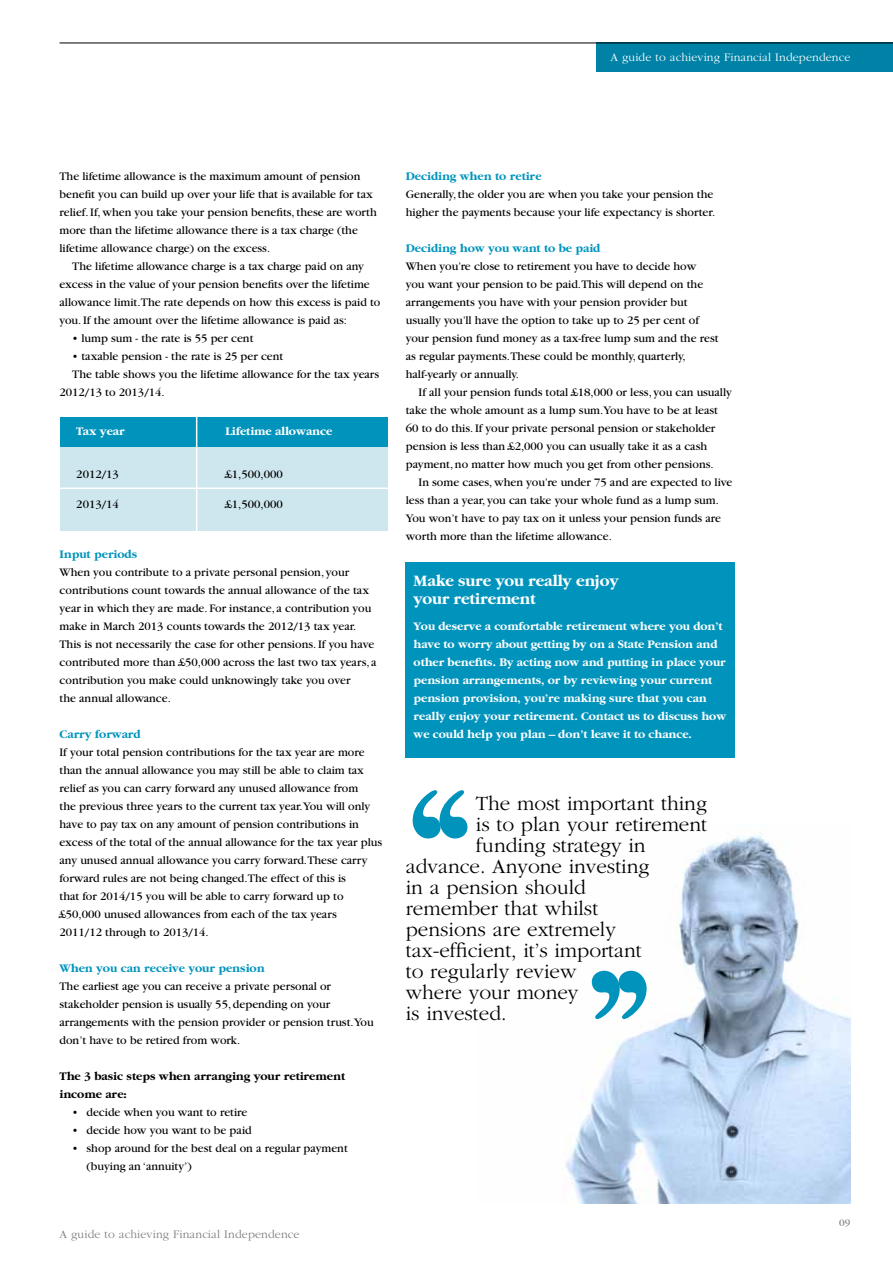
<style>
.page{position:relative;width:893px;height:1263px;background:#fff}
.page>*{position:absolute;margin:0;border:0;box-sizing:border-box;transform-origin:0 0}
.t1{font:300 21px "Garamond";color:#000}
.t2{font:700 16.5px/18px "Garamond";letter-spacing:-.01em;color:#fff}
.t3{font:12px/18px "Garamond";color:#000}
.t4{font:700 12px/18px "Garamond";color:#fff}
.t5{font:700 12px "Garamond";color:#0094bc}
.t6{font:700 12px/18px "Garamond";color:#000}
.t7{font:300 12px "Garamond";letter-spacing:.01em;color:#7a7e7a}
.t8{font:300 12px "Garamond";letter-spacing:.01em;color:#fff}
.t9{font:10.5px "Garamond";color:#7a7e7a}
</style>
<div class="page">
<div style="left:597px;top:43px;width:296px;height:29px;background:#0082a7"></div>
<hr style="left:60px;top:43px;width:833px;height:1px;background:#000">
<img style="left:565px;top:833px;width:285px;height:370px">
<div style="left:406px;top:562px;width:329px;height:195px;background:#0094bc"></div>
<div style="left:60px;top:419px;width:328px;height:112px;background:#cee7ef"></div>
<div style="left:60px;top:417px;width:328px;height:29px;background:#0094bc"></div>
<hr style="left:196px;top:415px;width:1px;height:119px;background:#fff">
<svg style="left:413px;top:790px;width:54px;height:48px"></svg>
<svg style="left:592px;top:971px;width:55px;height:48px"></svg>
<hr style="left:38px;top:487px;width:359px;height:2px;background:#fff">
<p class="t8" style="left:610px;top:51px;width:242px">A guide to achieving Financial Independence</p>
<p class="t3" style="left:60px;top:167px;width:319px">The lifetime allowance is the maximum amount of pension benefit you can build up over your life that is available for tax relief. If, when you take your pension benefits, these are worth more than the lifetime allowance there is a tax charge (the lifetime allowance charge) on the excess.</p>
<p class="t3" style="left:60px;top:257px;width:322px;text-indent:13px">The lifetime allowance charge is a tax charge paid on any excess in the value of your pension benefits over the lifetime allowance limit.The rate depends on how this excess is paid to you. If the amount over the lifetime allowance is paid as:</p>
<p class="t3" style="left:72px;top:329px;width:183px">• lump sum - the rate is 55 per cent</p>
<p class="t3" style="left:72px;top:347px;width:213px">• taxable pension - the rate is 25 per cent</p>
<p class="t3" style="left:72px;top:365px;width:309px">The table shows you the lifetime allowance for the tax years</p>
<p class="t3" style="left:60px;top:383px;width:107px">2012/13 to 2013/14.</p>
<p class="t4" style="left:76px;top:422px;width:50px">Tax year</p>
<p class="t4" style="left:225px;top:422px;width:109px">Lifetime allowance</p>
<p class="t3" style="left:76px;top:465px;width:44px">2012/13</p>
<p class="t3" style="left:226px;top:465px;width:59px">£1,500,000</p>
<p class="t3" style="left:76px;top:495px;width:44px">2013/14</p>
<p class="t3" style="left:226px;top:495px;width:59px">£1,500,000</p>
<p class="t5" style="left:60px;top:548px;width:79px">Input periods</p>
<p class="t3" style="left:60px;top:563px;width:319px">When you contribute to a private personal pension, your contributions count towards the annual allowance of the tax year in which they are made. For instance, a contribution you make in March 2013 counts towards the 2012/13 tax year.<br>This is not necessarily the case for other pensions. If you have contributed more than £50,000 across the last two tax years, a contribution you make could unknowingly take you over<br>the annual allowance.</p>
<p class="t5" style="left:60px;top:728px;width:83px">Carry forward</p>
<p class="t3" style="left:60px;top:743px;width:324px">If your total pension contributions for the tax year are more than the annual allowance you may still be able to claim tax relief as you can carry forward any unused allowance from<br>the previous three years to the current tax year.You will only have to pay tax on any amount of pension contributions in excess of the total of the annual allowance for the tax year plus any unused annual allowance you carry forward.These carry forward rules are not being changed.The effect of this is<br>that for 2014/15 you will be able to carry forward up to £50,000 unused allowances from each of the tax years 2011/12 through to 2013/14.</p>
<p class="t5" style="left:60px;top:962px;width:207px">When you can receive your pension</p>
<p class="t3" style="left:60px;top:977px;width:316px">The earliest age you can receive a private personal or stakeholder pension is usually 55, depending on your arrangements with the pension provider or pension trust.You don’t have to be retired from work.</p>
<p class="t6" style="left:60px;top:1067px;width:287px">The 3 basic steps when arranging your retirement income are:</p>
<p class="t3" style="left:72px;top:1103px;width:177px">• decide when you want to retire</p>
<p class="t3" style="left:72px;top:1121px;width:181px">• decide how you want to be paid</p>
<p class="t3" style="left:87px;top:1139px;width:263px;text-indent:-14px">• shop around for the best deal on a regular payment (buying an ‘annuity’)</p>
<p class="t7" style="left:60px;top:1228px;width:242px">A guide to achieving Financial Independence</p>
<p class="t5" style="left:406px;top:170px;width:137px">Deciding when to retire</p>
<p class="t3" style="left:406px;top:185px;width:311px">Generally, the older you are when you take your pension the higher the payments because your life expectancy is shorter.</p>
<p class="t5" style="left:406px;top:242px;width:196px">Deciding how you want to be paid</p>
<p class="t3" style="left:406px;top:257px;width:314px">When you’re close to retirement you have to decide how<br>you want your pension to be paid.This will depend on the arrangements you have with your pension provider but usually you’ll have the option to take up to 25 per cent of your pension fund money as a tax-free lump sum and the rest as regular payments.These could be monthly, quarterly, half-yearly or annually.</p>
<p class="t3" style="left:406px;top:383px;width:327px;text-indent:13px">If all your pension funds total £18,000 or less, you can usually take the whole amount as a lump sum.You have to be at least 60 to do this. If your private personal pension or stakeholder pension is less than £2,000 you can usually take it as a cash payment, no matter how much you get from other pensions.</p>
<p class="t3" style="left:406px;top:473px;width:328px;text-indent:13px">In some cases, when you’re under 75 and are expected to live less than a year, you can take your whole fund as a lump sum.<br>You won’t have to pay tax on it unless your pension funds are worth more than the lifetime allowance.</p>
<h2 class="t2" style="left:414px;top:572px;width:206px">Make sure you really enjoy your retirement</h2>
<p class="t4" style="left:414px;top:617px;width:314px">You deserve a comfortable retirement where you don’t have to worry about getting by on a State Pension and other benefits. By acting now and putting in place your pension arrangements, or by reviewing your current pension provision, you’re making sure that you can really enjoy your retirement. Contact us to discuss how we could help you plan – don’t leave it to chance.</p>
<h1 class="t1" style="left:476px;top:792px;width:232px">The most important thing</h1>
<h1 class="t1" style="left:476px;top:813px;width:233px">is to plan your retirement</h1>
<h1 class="t1" style="left:476px;top:834px;width:171px">funding strategy in</h1>
<h1 class="t1" style="left:406px;top:855px;width:245px">advance. Anyone investing</h1>
<h1 class="t1" style="left:406px;top:876px;width:182px">in a pension should</h1>
<h1 class="t1" style="left:406px;top:897px;width:194px">remember that whilst</h1>
<h1 class="t1" style="left:406px;top:918px;width:212px">pensions are extremely</h1>
<h1 class="t1" style="left:406px;top:939px;width:238px">tax-efficient, it’s important</h1>
<h1 class="t1" style="left:406px;top:960px;width:172px">to regularly review</h1>
<h1 class="t1" style="left:406px;top:981px;width:174px">where your money</h1>
<h1 class="t1" style="left:406px;top:1002px;width:102px">is invested.</h1>
<p class="t9" style="left:839px;top:1217px;width:13px">09</p>
</div>
